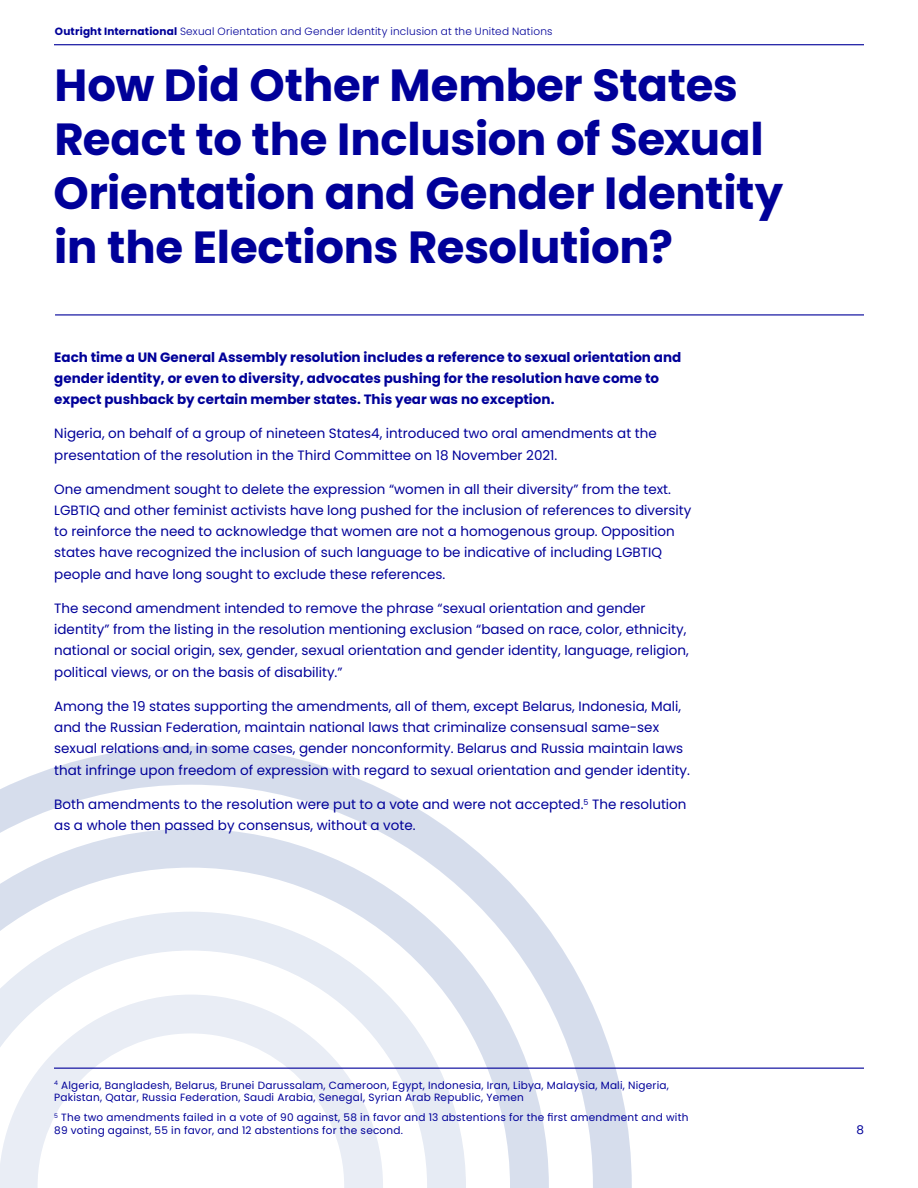
<style>
.page{position:relative;width:918px;height:1188px;background:#fff}
.page>*{position:absolute;margin:0;border:0;box-sizing:border-box;transform-origin:0 0}
.Heading_1{font:700 45px/54px "Poppins";letter-spacing:-.005em;color:#009}
.Contents{font:13.5px/21.1px "Poppins";color:#009}
.Contents-2{font:700 13.5px/21px "Poppins";color:#009}
.Body_text_1{font:12px "Poppins";color:#009}
.footnote{font:10.5px/12.6px "Poppins";letter-spacing:.02em;color:#009}
.t1{font:300 10.5px "Poppins";letter-spacing:.02em;color:#009}
.s1{font-weight:700}
</style>
<div class="page">
<hr style="left:54px;top:44px;width:810px;height:1px;background:#009">
<svg style="left:0;top:746px;width:632px;height:442px"></svg>
<svg style="left:0;top:829px;width:549px;height:359px"></svg>
<svg style="left:0;top:912px;width:466px;height:276px"></svg>
<svg style="left:0;top:995px;width:383px;height:193px"></svg>
<hr style="left:55px;top:314px;width:809px;height:1px;background:#009">
<hr style="left:54px;top:1068px;width:810px;height:1px;background:#009">
<p class="t1" style="left:55px;top:25px;width:499px"><span class="s1">Outright International</span> Sexual Orientation and Gender Identity inclusion at the United Nations</p>
<p class="Heading_1" style="left:53px;top:59px;width:731px">How Did Other Member States<br>React to the Inclusion of Sexual<br>Orientation and Gender Identity in the Elections Resolution?</p>
<p class="Contents-2" style="left:54px;top:346px;width:629px">Each time a UN General Assembly resolution includes a reference to sexual orientation and gender identity, or even to diversity, advocates pushing for the resolution have come to expect pushback by certain member states. This year was no exception.</p>
<p class="Contents" style="left:54px;top:423px;width:604px;line-height:21.6px">Nigeria, on behalf of a group of nineteen States4, introduced two oral amendments at the presentation of the resolution in the Third Committee on 18 November 2021.</p>
<p class="Contents" style="left:54px;top:479px;width:639px">One amendment sought to delete the expression “women in all their diversity” from the text.<br>LGBTIQ and other feminist activists have long pushed for the inclusion of references to diversity to reinforce the need to acknowledge that women are not a homogenous group. Opposition states have recognized the inclusion of such language to be indicative of including LGBTIQ people and have long sought to exclude these references.</p>
<p class="Contents" style="left:54px;top:598px;width:636px">The second amendment intended to remove the phrase “sexual orientation and gender identity” from the listing in the resolution mentioning exclusion “based on race, color, ethnicity, national or social origin, sex, gender, sexual orientation and gender identity, language, religion, political views, or on the basis of disability.”</p>
<p class="Contents" style="left:54px;top:696px;width:637px">Among the 19 states supporting the amendments, all of them, except Belarus, Indonesia, Mali, and the Russian Federation, maintain national laws that criminalize consensual same-sex sexual relations and, in some cases, gender nonconformity. Belarus and Russia maintain laws that infringe upon freedom of expression with regard to sexual orientation and gender identity.</p>
<p class="Contents" style="left:54px;top:794px;width:634px">Both amendments to the resolution were put to a vote and were not accepted.<sup>5</sup> The resolution as a whole then passed by consensus, without a vote.</p>
<p class="footnote" style="left:54px;top:1079px;width:616px"><sup>4</sup> Algeria, Bangladesh, Belarus, Brunei Darussalam, Cameroon, Egypt, Indonesia, Iran, Libya, Malaysia, Mali, Nigeria,<br>Pakistan, Qatar, Russia Federation, Saudi Arabia, Senegal, Syrian Arab Republic, Yemen</p>
<p class="footnote" style="left:54px;top:1111px;width:636px"><sup>5</sup> The two amendments failed in a vote of 90 against, 58 in favor and 13 abstentions for the first amendment and with<br>89 voting against, 55 in favor, and 12 abstentions for the second.</p>
<p class="Body_text_1" style="left:856px;top:1123px;width:9px">8</p>
</div>
